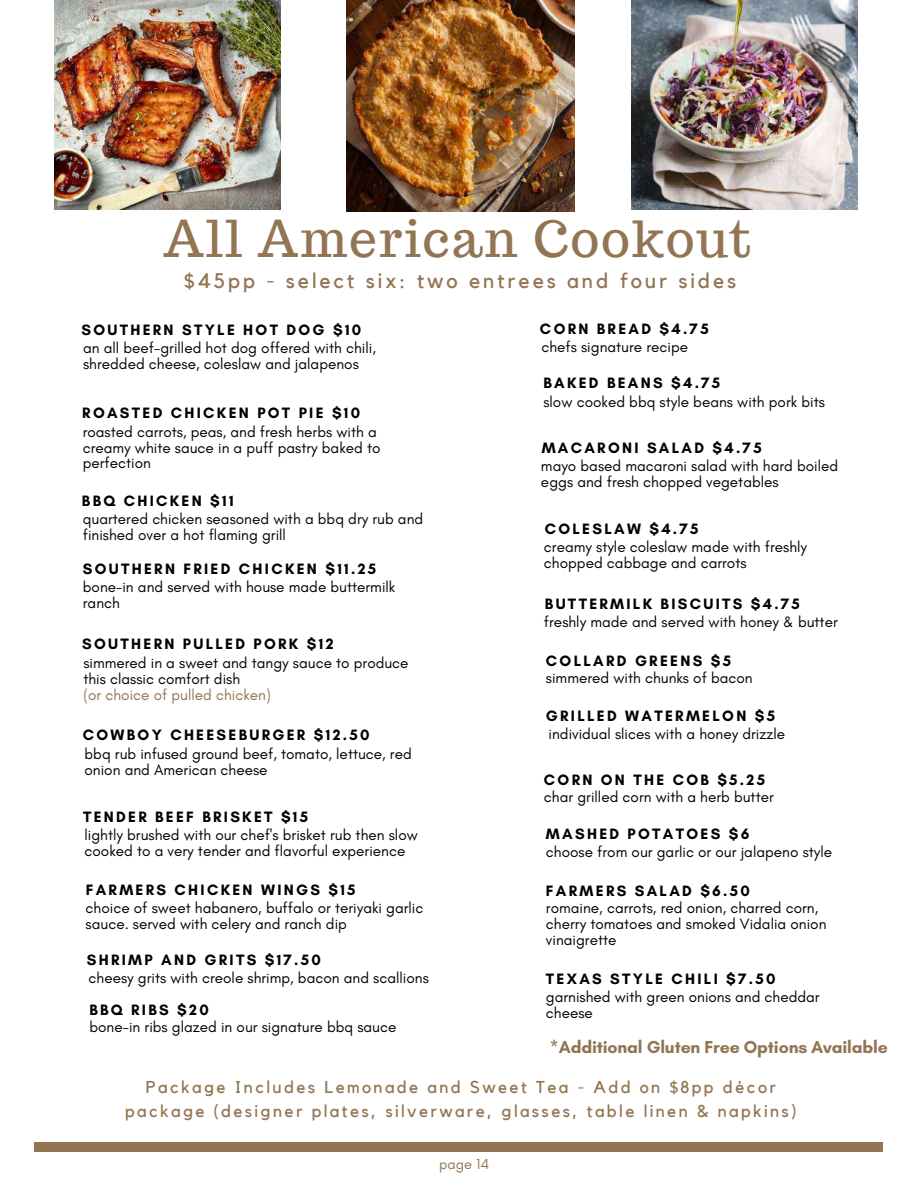
<style>
.page{position:relative;width:918px;height:1188px;background:#fff}
.page>*{position:absolute;margin:0;border:0;box-sizing:border-box;transform-origin:0 0}
.t1{font:49.8px "Trocchi";letter-spacing:.04em;color:#927553}
.t2{font:21.15px "Kollektif";letter-spacing:.14em;color:#927553}
.t3{font:700 17.7px "Glacial Indifference";letter-spacing:-.01em;color:#927553}
.t4{font:17.1px/23.7px "Kollektif";letter-spacing:.14em;color:#927553;text-align:center}
.t5{font:15.3px/15.8px "Glacial Indifference";color:#000}
.t6{font:700 15.3px "Glacial Indifference";letter-spacing:.15em;color:#000}
.t7{font:15.3px "Glacial Indifference";color:#927553}
.t8{font:14.7px "Glacial Indifference";color:#927553}
</style>
<div class="page">
<div style="left:35px;top:1142px;width:848px;height:9px;background:#927553"></div>
<img style="left:54px;top:0;width:226px;height:209px">
<img style="left:347px;top:0;width:228px;height:211px">
<img style="left:631px;top:0;width:226px;height:209px">
<h1 class="t1" style="left:163px;top:206px;width:590px">All American Cookout</h1>
<h2 class="t2" style="left:184px;top:271px;width:554px">$45pp - select six: two entrees and four sides</h2>
<p class="t6" style="left:81px;top:320px;width:281px">SOUTHERN STYLE HOT DOG $10</p>
<p class="t5" style="left:83px;top:340px;width:294px">an all beef-grilled hot dog offered with chili, shredded cheese, coleslaw and jalapenos</p>
<p class="t6" style="left:82px;top:403px;width:280px">ROASTED CHICKEN POT PIE $10</p>
<p class="t5" style="left:83px;top:424px;width:299px">roasted carrots, peas, and fresh herbs with a creamy white sauce in a puff pastry baked to perfection</p>
<p class="t6" style="left:82px;top:492px;width:153px">BBQ CHICKEN $11</p>
<p class="t5" style="left:83px;top:511px;width:342px">quartered chicken seasoned with a bbq dry rub and finished over a hot flaming grill</p>
<p class="t6" style="left:83px;top:559px;width:295px">SOUTHERN FRIED CHICKEN $11.25</p>
<p class="t5" style="left:83px;top:579px;width:314px">bone-in and served with house made buttermilk ranch</p>
<p class="t6" style="left:82px;top:635px;width:253px">SOUTHERN PULLED PORK $12</p>
<p class="t5" style="left:83px;top:655px;width:327px">simmered in a sweet and tangy sauce to produce this classic comfort dish</p>
<p class="t7" style="left:83px;top:685px;width:189px">(or choice of pulled chicken)</p>
<p class="t6" style="left:83px;top:726px;width:288px">COWBOY CHEESEBURGER $12.50</p>
<p class="t5" style="left:85px;top:746px;width:329px">bbq rub infused ground beef, tomato, lettuce, red onion and American cheese</p>
<p class="t6" style="left:83px;top:808px;width:227px">TENDER BEEF BRISKET $15</p>
<p class="t5" style="left:85px;top:827px;width:335px">lightly brushed with our chef's brisket rub then slow cooked to a very tender and flavorful experience</p>
<p class="t6" style="left:86px;top:881px;width:271px">FARMERS CHICKEN WINGS $15</p>
<p class="t5" style="left:86px;top:900px;width:339px">choice of sweet habanero, buffalo or teriyaki garlic sauce. served with celery and ranch dip</p>
<p class="t6" style="left:87px;top:951px;width:236px">SHRIMP AND GRITS $17.50</p>
<p class="t5" style="left:89px;top:969px;width:342px">cheesy grits with creole shrimp, bacon and scallions</p>
<p class="t6" style="left:89px;top:1000px;width:121px">BBQ RIBS $20</p>
<p class="t5" style="left:89px;top:1019px;width:308px">bone-in ribs glazed in our signature bbq sauce</p>
<p class="t6" style="left:540px;top:319px;width:170px">CORN BREAD $4.75</p>
<p class="t5" style="left:541px;top:339px;width:148px">chefs signature recipe</p>
<p class="t6" style="left:543px;top:374px;width:178px">BAKED BEANS $4.75</p>
<p class="t5" style="left:543px;top:393px;width:283px">slow cooked bbq style beans with pork bits</p>
<p class="t6" style="left:542px;top:439px;width:222px">MACARONI SALAD $4.75</p>
<p class="t5" style="left:541px;top:458px;width:299px">mayo based macaroni salad with hard boiled eggs and fresh chopped vegetables</p>
<p class="t6" style="left:545px;top:519px;width:155px">COLESLAW $4.75</p>
<p class="t5" style="left:544px;top:539px;width:265px">creamy style coleslaw made with freshly chopped cabbage and carrots</p>
<p class="t6" style="left:545px;top:594px;width:257px">BUTTERMILK BISCUITS $4.75</p>
<p class="t5" style="left:544px;top:614px;width:295px">freshly made and served with honey &amp; butter</p>
<p class="t6" style="left:546px;top:651px;width:187px">COLLARD GREENS $5</p>
<p class="t5" style="left:546px;top:670px;width:208px">simmered with chunks of bacon</p>
<p class="t6" style="left:546px;top:707px;width:231px">GRILLED WATERMELON $5</p>
<p class="t5" style="left:549px;top:726px;width:238px">individual slices with a honey drizzle</p>
<p class="t6" style="left:544px;top:771px;width:223px">CORN ON THE COB $5.25</p>
<p class="t5" style="left:544px;top:789px;width:231px">char grilled corn with a herb butter</p>
<p class="t6" style="left:546px;top:824px;width:205px">MASHED POTATOES $6</p>
<p class="t5" style="left:546px;top:844px;width:288px">choose from our garlic or our jalapeno style</p>
<p class="t6" style="left:546px;top:881px;width:205px">FARMERS SALAD $6.50</p>
<p class="t5" style="left:546px;top:900px;width:282px">romaine, carrots, red onion, charred corn, cherry tomatoes and smoked Vidalia onion vinaigrette</p>
<p class="t6" style="left:546px;top:970px;width:231px">TEXAS STYLE CHILI $7.50</p>
<p class="t5" style="left:546px;top:989px;width:275px">garnished with green onions and cheddar cheese</p>
<p class="t3" style="left:550px;top:1037px;width:340px">*Additional Gluten Free Options Available</p>
<p class="t4" style="left:125px;top:1076px;width:673px">Package Includes Lemonade and Sweet Tea - Add on $8pp décor package (designer plates, silverware, glasses, table linen &amp; napkins)</p>
<p class="t8" style="left:439px;top:1155px;width:52px">page 14</p>
</div>
